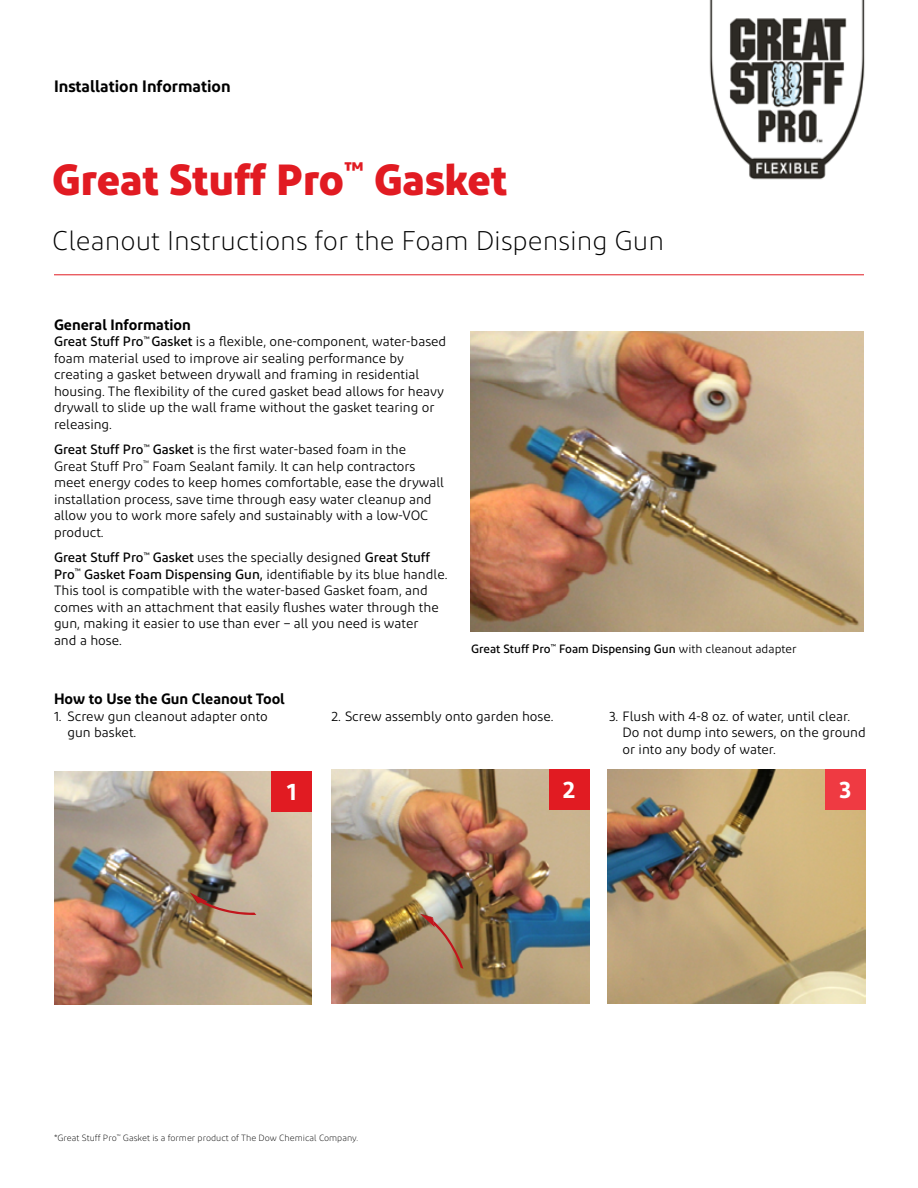
<style>
.page{position:relative;width:918px;height:1188px;background:#fff}
.page>*{position:absolute;margin:0;border:0;box-sizing:border-box;transform-origin:0 0}
.title_1{font:700 43.5px "Diodrum";color:#e11b22}
.title_2{font:300 27px "Diodrum";color:#000}
.t1{font:600 24px "Diodrum";color:#fff}
.document_type_1{font:600 16.5px "Diodrum";color:#000}
.subhead_2{font:600 15px "Diodrum";color:#000}
.subhead_2-2{font:13.5px/16.5px "Diodrum";color:#000}
.body_1{font:500 12px "Diodrum";color:#000}
.Footnote_1{font:300 9px "Diodrum";color:#000}
.s1{font-weight:500}
.s2{font-weight:400}
</style>
<div class="page">
<hr style="left:54px;top:274px;width:810px;height:1px;background:#e11b22">
<img style="left:709px;top:0;width:156px;height:180px">
<img style="left:470px;top:331px;width:394px;height:301px">
<img style="left:54px;top:771px;width:258px;height:234px">
<div style="left:272px;top:771px;width:40px;height:41px;background:#e11b22"></div>
<img style="left:332px;top:769px;width:258px;height:234px">
<div style="left:549px;top:769px;width:41px;height:41px;background:#e11b22"></div>
<img style="left:608px;top:769px;width:258px;height:234px">
<div style="left:825px;top:769px;width:41px;height:41px;background:#ef3a42"></div>
<svg style="left:190px;top:893px;width:66px;height:22px"></svg>
<svg style="left:420px;top:914px;width:44px;height:55px;background:#a58769"></svg>
<p class="document_type_1" style="left:54px;top:75px;width:178px">Installation Information</p>
<p class="title_1" style="left:52px;top:150px;width:457px">Great Stuff Pro<sup>™</sup> Gasket</p>
<p class="title_2" style="left:52px;top:224px;width:614px">Cleanout Instructions for the Foam Dispensing Gun</p>
<p class="subhead_2" style="left:54px;top:315px;width:138px">General Information</p>
<p class="subhead_2-2" style="left:54px;top:333px;width:394px"><span class="s1">Great Stuff Pro</span><sup>™</sup> <span class="s1">Gasket</span> is a flexible, one-component, water-based foam material used to improve air sealing performance by creating a gasket between drywall and framing in residential housing. The flexibility of the cured gasket bead allows for heavy drywall to slide up the wall frame without the gasket tearing or releasing.</p>
<p class="subhead_2-2" style="left:54px;top:441px;width:392px"><span class="s1">Great Stuff Pro</span><sup>™</sup> <span class="s1">Gasket</span> is the first water-based foam in the<br>Great Stuff Pro<sup>™</sup> Foam Sealant family. It can help contractors meet energy codes to keep homes comfortable, ease the drywall installation process, save time through easy water cleanup and allow you to work more safely and sustainably with a low-VOC product.</p>
<p class="subhead_2-2" style="left:54px;top:549px;width:395px"><span class="s1">Great Stuff Pro</span><sup>™</sup> <span class="s1">Gasket</span> uses the specially designed <span class="s1">Great Stuff Pro</span><sup>™</sup> <span class="s1">Gasket Foam Dispensing Gun,</span> identifiable by its blue handle.<br>This tool is compatible with the water-based Gasket foam, and comes with an attachment that easily flushes water through the gun, making it easier to use than ever – all you need is water<br>and a hose.</p>
<p class="body_1" style="left:471px;top:642px;width:327px">Great Stuff Pro<sup>™</sup> Foam Dispensing Gun <span class="s2">with cleanout adapter</span></p>
<p class="subhead_2" style="left:54px;top:689px;width:232px">How to Use the Gun Cleanout Tool</p>
<p class="subhead_2-2" style="left:68px;top:708px;width:202px;text-indent:-14px">1. Screw gun cleanout adapter onto gun basket.</p>
<p class="subhead_2-2" style="left:332px;top:708px;width:224px">2. Screw assembly onto garden hose.</p>
<p class="subhead_2-2" style="left:622px;top:708px;width:245px;text-indent:-14px">3. Flush with 4-8 oz. of water, until clear.<br>Do not dump into sewers, on the ground or into any body of water.</p>
<p class="t1" style="left:287px;top:776px;width:11px">1</p>
<p class="t1" style="left:563px;top:775px;width:14px">2</p>
<p class="t1" style="left:839px;top:775px;width:14px">3</p>
<p class="Footnote_1" style="left:54px;top:1132px;width:306px">*Great Stuff Pro<sup>™</sup> Gasket is a former product of The Dow Chemical Company.</p>
</div>
